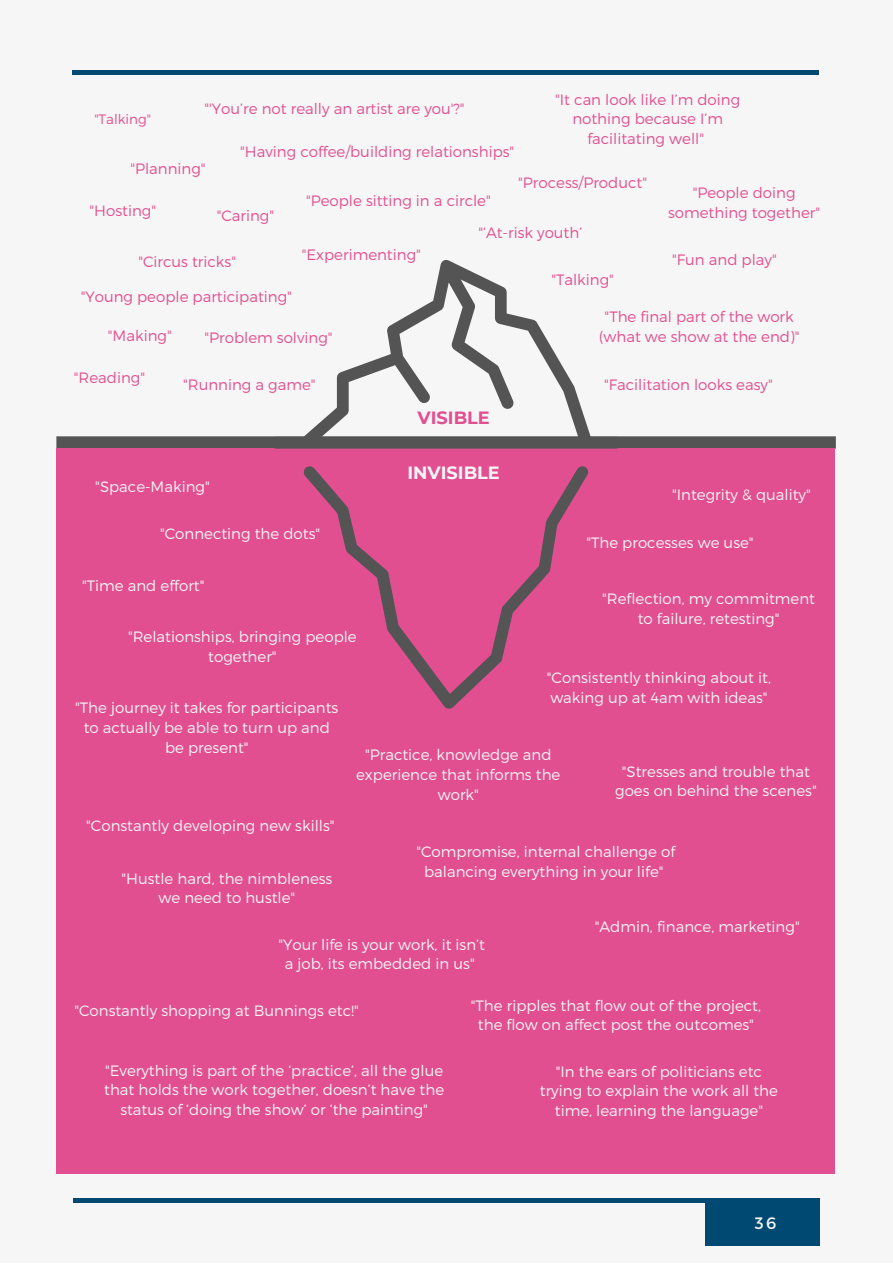
<style>
.page{position:relative;width:893px;height:1264px;background:#fff}
.page>*{position:absolute;margin:0;border:0;box-sizing:border-box;transform-origin:0 0}
.t1{font:700 17.7px "Montserrat";color:#f6f6f6}
.t2{font:700 17.7px "Montserrat";color:#e24f91}
.t3{font:16.5px "Montserrat";color:#f6f6f6}
.t4{font:300 15px/19.6px "Montserrat";color:#f6f6f6;text-align:center}
.t5{font:300 15px/19.6px "Montserrat";color:#e24f91;text-align:center}
.t6{font:300 13.65px "Montserrat";color:#e24f91}
</style>
<div class="page">
<div style="left:0;top:0;width:892px;height:1262px;background:#f6f6f6"></div>
<div style="left:704px;top:1198px;width:115px;height:46px;background:#004973"></div>
<hr style="left:73px;top:1198px;width:746px;height:4px;background:#004973">
<div style="left:56px;top:436px;width:779px;height:12px;background:#545454"></div>
<div style="left:56px;top:448px;width:778px;height:725px;background:#e24f91"></div>
<svg style="left:270px;top:260px;width:352px;height:177px"></svg>
<svg style="left:303px;top:466px;width:286px;height:242px"></svg>
<hr style="left:72px;top:71px;width:747px;height:3px;background:#004973">
<p class="t5" style="left:555px;top:89px;width:186px">"It can look like I’m doing nothing because I’m facilitating well"</p>
<p class="t5" style="left:204px;top:99px;width:261px">"'You’re not really an artist are you'?"</p>
<p class="t5" style="left:240px;top:141px;width:275px">"Having coffee/building relationships"</p>
<p class="t6" style="left:94px;top:110px;width:58px">"Talking"</p>
<p class="t5" style="left:130px;top:158px;width:77px">"Planning"</p>
<p class="t5" style="left:518px;top:172px;width:130px">"Process/Product"</p>
<p class="t5" style="left:306px;top:190px;width:186px">"People sitting in a circle"</p>
<p class="t5" style="left:668px;top:182px;width:153px">"People doing something together"</p>
<p class="t5" style="left:90px;top:200px;width:68px">"Hosting"</p>
<p class="t5" style="left:217px;top:205px;width:59px">"Caring"</p>
<p class="t5" style="left:138px;top:251px;width:99px">"Circus tricks"</p>
<p class="t5" style="left:81px;top:286px;width:213px">"Young people participating"</p>
<p class="t5" style="left:302px;top:244px;width:121px">"Experimenting"</p>
<p class="t5" style="left:108px;top:325px;width:65px">"Making"</p>
<p class="t5" style="left:74px;top:367px;width:73px">"Reading"</p>
<p class="t5" style="left:204px;top:327px;width:130px">"Problem solving"</p>
<p class="t5" style="left:183px;top:374px;width:134px">"Running a game"</p>
<p class="t5" style="left:478px;top:222px;width:105px">"‘At-risk youth’</p>
<p class="t5" style="left:551px;top:268px;width:64px">"Talking"</p>
<p class="t5" style="left:672px;top:249px;width:106px">"Fun and play"</p>
<p class="t5" style="left:599px;top:306px;width:202px">"The final part of the work (what we show at the end)"</p>
<p class="t5" style="left:604px;top:374px;width:170px">"Facilitation looks easy"</p>
<p class="t4" style="left:95px;top:476px;width:116px">"Space-Making"</p>
<p class="t4" style="left:160px;top:523px;width:162px">"Connecting the dots"</p>
<p class="t4" style="left:82px;top:574px;width:124px">"Time and effort"</p>
<p class="t4" style="left:128px;top:626px;width:230px">"Relationships, bringing people together"</p>
<p class="t2" style="left:417px;top:406px;width:74px">VISIBLE</p>
<p class="t1" style="left:407px;top:462px;width:94px">INVISIBLE</p>
<p class="t4" style="left:672px;top:483px;width:140px">"Integrity &amp; quality"</p>
<p class="t4" style="left:586px;top:532px;width:169px">"The processes we use"</p>
<p class="t4" style="left:602px;top:588px;width:214px">"Reflection, my commitment to failure, retesting"</p>
<p class="t4" style="left:75px;top:697px;width:265px">"The journey it takes for participants to actually be able to turn up and be present"</p>
<p class="t4" style="left:86px;top:814px;width:250px">"Constantly developing new skills"</p>
<p class="t4" style="left:121px;top:867px;width:212px">"Hustle hard, the nimbleness we need to hustle"</p>
<p class="t4" style="left:547px;top:667px;width:226px;text-align:left">"Consistently thinking about it, waking up at 4am with ideas"</p>
<p class="t4" style="left:356px;top:744px;width:206px">"Practice, knowledge and experience that informs the work"</p>
<p class="t4" style="left:615px;top:760px;width:203px">"Stresses and trouble that goes on behind the scenes"</p>
<p class="t4" style="left:416px;top:841px;width:260px">"Compromise, internal challenge of balancing everything in your life"</p>
<p class="t4" style="left:595px;top:916px;width:206px">"Admin, finance, marketing"</p>
<p class="t4" style="left:278px;top:933px;width:208px">"Your life is your work, it isn’t a job, its embedded in us"</p>
<p class="t4" style="left:74px;top:999px;width:286px">"Constantly shopping at Bunnings etc!"</p>
<p class="t4" style="left:104px;top:1059px;width:341px">"Everything is part of the ‘practice’, all the glue that holds the work together, doesn’t have the status of ‘doing the show’ or ‘the painting"</p>
<p class="t4" style="left:471px;top:994px;width:292px">"The ripples that flow out of the project, the flow on affect post the outcomes"</p>
<p class="t4" style="left:540px;top:1060px;width:240px">"In the ears of politicians etc trying to explain the work all the time, learning the language"</p>
<p class="t3" style="left:755px;top:1212px;width:23px">36</p>
</div>
